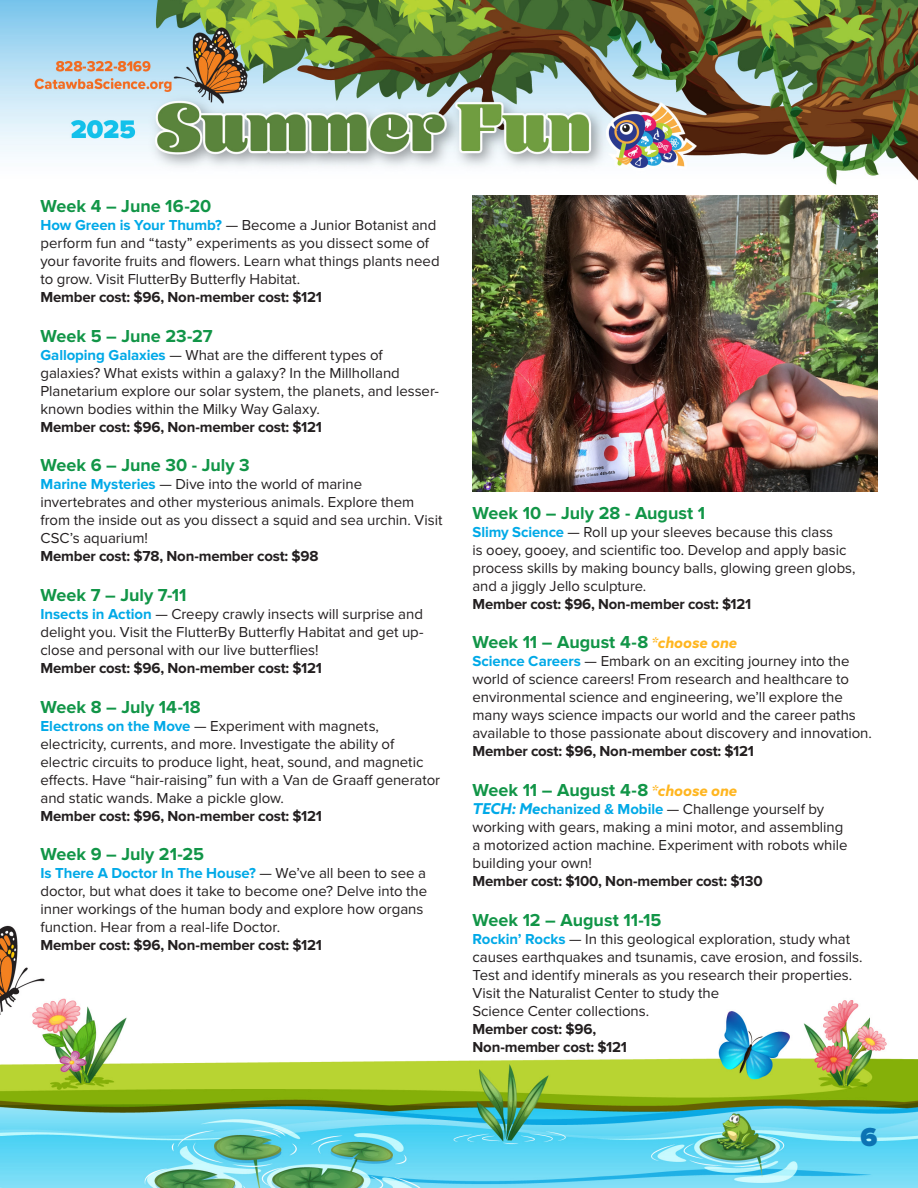
<style>
.page{position:relative;width:918px;height:1188px;background:#fff}
.page>*{position:absolute;margin:0;border:0;box-sizing:border-box;transform-origin:0 0}
.t1{font:900 27px "Proxima Nova";color:#0c73b3}
.t2{font:700 18px "Proxima Nova";color:#119547}
.t3{font:15px/18px "Proxima Nova";letter-spacing:-.005em;color:#231f20}
.t4{font:700 15px "Proxima Nova";letter-spacing:-.015em;color:#231f20}
.s1{font-weight:700;color:#00a9e7}
.s2{font-family:"Azo Sans";font-style:italic;font-size:15px;color:#ffb620}
.s3{font-family:"Azo Sans";font-weight:700;font-style:italic;color:#00a9e7}
</style>
<div class="page">
<img style="left:0;top:0;width:918px;height:196px">
<img style="left:0;top:925px;width:918px;height:263px">
<img style="left:472px;top:196px;width:406px;height:295px">
<p class="t2" style="left:40px;top:196px;width:172px">Week 4 – June 16-20</p>
<p class="t3" style="left:40px;top:217px;width:401px"><span class="s1">How Green is Your Thumb?</span> — Become a Junior Botanist and perform fun and “tasty” experiments as you dissect some of your favorite fruits and flowers. Learn what things plants need to grow. Visit FlutterBy Butterfly Habitat.</p>
<p class="t4" style="left:40px;top:289px;width:283px">Member cost: $96, Non-member cost: $121</p>
<p class="t2" style="left:40px;top:325px;width:174px">Week 5 – June 23-27</p>
<p class="t3" style="left:40px;top:346px;width:400px"><span class="s1">Galloping Galaxies</span> — What are the different types of galaxies? What exists within a galaxy? In the Millholland Planetarium explore our solar system, the planets, and lesser&shy;known bodies within the Milky Way Galaxy.</p>
<p class="t4" style="left:40px;top:418px;width:283px">Member cost: $96, Non-member cost: $121</p>
<p class="t2" style="left:40px;top:455px;width:211px">Week 6 – June 30 - July 3</p>
<p class="t3" style="left:40px;top:476px;width:404px"><span class="s1">Marine Mysteries</span> — Dive into the world of marine invertebrates and other mysterious animals. Explore them from the inside out as you dissect a squid and sea urchin. Visit CSC’s aquarium!</p>
<p class="t4" style="left:40px;top:548px;width:280px">Member cost: $78, Non-member cost: $98</p>
<p class="t2" style="left:40px;top:585px;width:148px">Week 7 – July 7-11</p>
<p class="t3" style="left:40px;top:606px;width:385px;text-align:justify"><span class="s1">Insects in Action</span> — Creepy crawly insects will surprise and delight you. Visit the FlutterBy Butterfly Habitat and get up&shy;close and personal with our live butterflies!</p>
<p class="t4" style="left:40px;top:659px;width:283px">Member cost: $96, Non-member cost: $121</p>
<p class="t2" style="left:40px;top:696px;width:162px">Week 8 – July 14-18</p>
<p class="t3" style="left:40px;top:717px;width:401px"><span class="s1">Electrons on the Move</span> — Experiment with magnets, electricity, currents, and more. Investigate the ability of electric circuits to produce light, heat, sound, and magnetic effects. Have “hair-raising” fun with a Van de Graaff generator and static wands. Make a pickle glow.</p>
<p class="t4" style="left:40px;top:807px;width:283px">Member cost: $96, Non-member cost: $121</p>
<p class="t2" style="left:40px;top:844px;width:165px">Week 9 – July 21-25</p>
<p class="t3" style="left:40px;top:865px;width:388px"><span class="s1">Is There A Doctor In The House?</span> — We’ve all been to see a doctor, but what does it take to become one? Delve into the inner workings of the human body and explore how organs function. Hear from a real-life Doctor.</p>
<p class="t4" style="left:40px;top:937px;width:283px">Member cost: $96, Non-member cost: $121</p>
<p class="t2" style="left:472px;top:502px;width:234px">Week 10 – July 28 - August 1</p>
<p class="t3" style="left:472px;top:523px;width:385px"><span class="s1">Slimy Science</span> — Roll up your sleeves because this class<br>is ooey, gooey, and scientific too. Develop and apply basic process skills by making bouncy balls, glowing green globs, and a jiggly Jello sculpture.</p>
<p class="t4" style="left:472px;top:595px;width:280px">Member cost: $96, Non-member cost: $121</p>
<p class="t2" style="left:472px;top:632px;width:266px">Week 11 – August 4-8 <span class="s2">*choose one</span></p>
<p class="t3" style="left:472px;top:653px;width:401px"><span class="s1">Science Careers</span> — Embark on an exciting journey into the world of science careers! From research and healthcare to environmental science and engineering, we’ll explore the many ways science impacts our world and the career paths available to those passionate about discovery and innovation.</p>
<p class="t4" style="left:472px;top:743px;width:283px">Member cost: $96, Non-member cost: $121</p>
<p class="t2" style="left:472px;top:780px;width:266px">Week 11 – August 4-8 <span class="s2">*choose one</span></p>
<p class="t3" style="left:472px;top:800px;width:377px"><span class="s3">TECH: Me</span><span class="s1">chanized &amp; Mobile</span> — Challenge yourself by working with gears, making a mini motor, and assembling a motorized action machine. Experiment with robots while building your own!</p>
<p class="t4" style="left:472px;top:872px;width:292px">Member cost: $100, Non-member cost: $130</p>
<p class="t2" style="left:472px;top:909px;width:191px">Week 12 – August 11-15</p>
<p class="t3" style="left:472px;top:930px;width:392px"><span class="s1">Rockin’ Rocks</span> — In this geological exploration, study what causes earthquakes and tsunamis, cave erosion, and fossils.<br>Test and identify minerals as you research their properties.<br>Visit the Naturalist Center to study the</p>
<p class="t3" style="left:472px;top:1002px;width:178px">Science Center collections.</p>
<p class="t4" style="left:472px;top:1020px;width:125px">Member cost: $96,</p>
<p class="t4" style="left:472px;top:1038px;width:156px">Non-member cost: $121</p>
<p class="t1" style="left:861px;top:1122px;width:18px">6</p>
</div>
